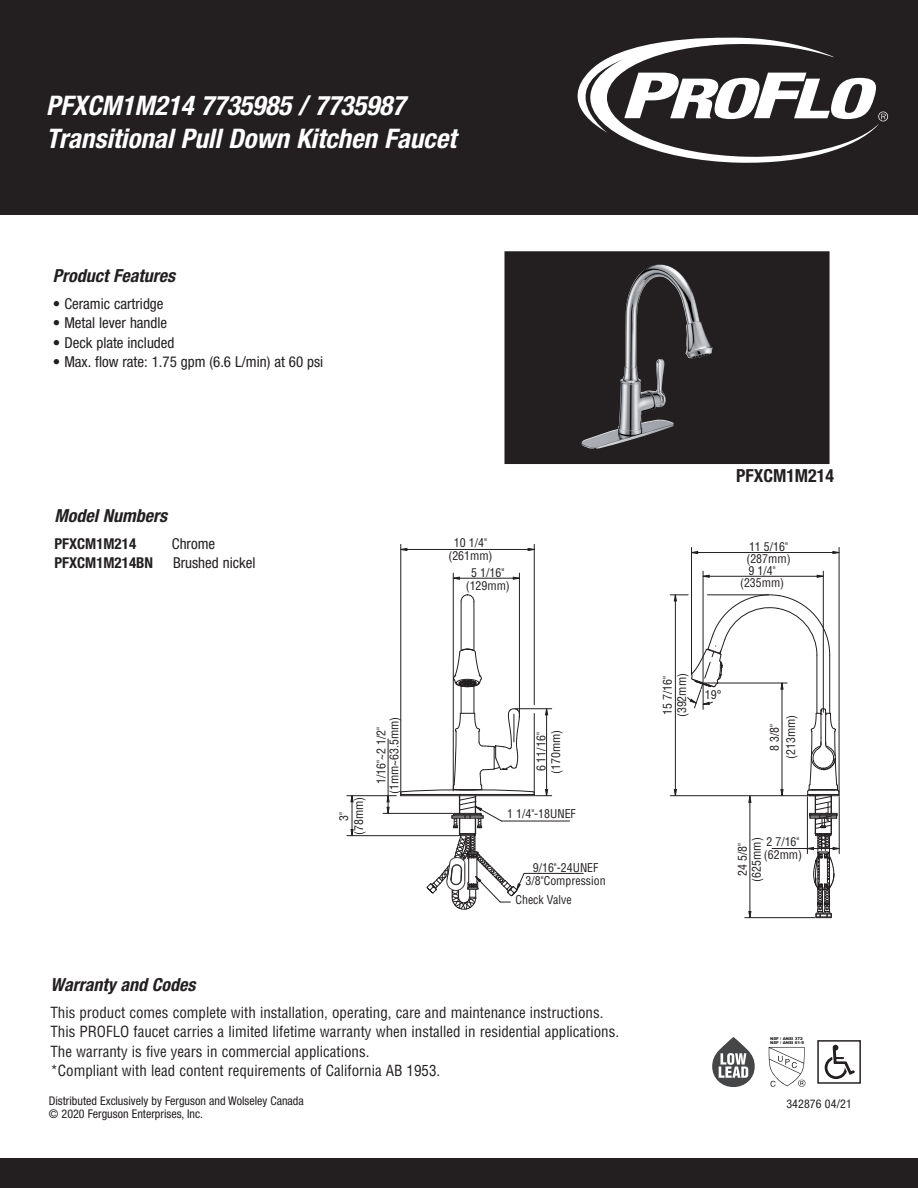
<style>
.page{position:relative;width:918px;height:1188px;background:#fff}
.page>*{position:absolute;margin:0;border:0;box-sizing:border-box;transform-origin:0 0}
.t1{font:italic 700 condensed 27px/33px "Helvetica Neue";color:#fff}
.t2{font:italic 700 condensed 18px "Helvetica Neue";color:#231f20}
.t3{font:700 condensed 18px "Helvetica Neue";color:#231f20}
.t4{font:condensed 15px/19.5px "Helvetica";color:#231f20}
.t5{font:condensed 15px "Helvetica Neue";color:#231f20}
.t6{font:700 condensed 15px "Helvetica Neue";color:#231f20}
.t7{font:condensed 12px/13.5px "Helvetica Neue";color:#231f20}
.t8{font:condensed 11.85px/12.9px "Helvetica";color:#231f20;text-align:center}
.t9{font:900 3.9px/3.9px "Arial";color:#231f20}
</style>
<div class="page">
<div style="left:0;top:1158px;width:918px;height:30px;background:#231f20"></div>
<div style="left:0;top:0;width:918px;height:215px;background:#231f20"></div>
<svg style="left:577px;top:37px;width:311px;height:126px"></svg>
<div style="left:505px;top:252px;width:324px;height:211px;background:#231f20"></div>
<div style="left:504px;top:251px;width:326px;height:213px;border:2px solid #231f20"></div>
<svg style="left:712px;top:1037px;width:43px;height:50px"></svg>
<svg style="left:769px;top:1047px;width:36px;height:40px"></svg>
<svg style="left:825px;top:1045px;width:30px;height:34px"></svg>
<div style="left:817px;top:1040px;width:44px;height:44px;border:1px solid #231f20"></div>
<img style="left:581px;top:266px;width:132px;height:183px">
<svg style="left:386px;top:796px;width:4px;height:17px"></svg>
<svg style="left:400px;top:548px;width:8px;height:3px"></svg>
<svg style="left:527px;top:548px;width:7px;height:3px"></svg>
<svg style="left:513px;top:576px;width:6px;height:4px"></svg>
<svg style="left:454px;top:576px;width:6px;height:4px"></svg>
<svg style="left:702px;top:574px;width:8px;height:4px"></svg>
<svg style="left:816px;top:574px;width:7px;height:4px"></svg>
<svg style="left:350px;top:829px;width:4px;height:6px"></svg>
<svg style="left:350px;top:796px;width:4px;height:7px"></svg>
<svg style="left:832px;top:551px;width:7px;height:3px"></svg>
<svg style="left:692px;top:551px;width:6px;height:3px"></svg>
<hr style="left:352px;top:796px;width:1px;height:40px;background:#231f20">
<hr style="left:347px;top:835px;width:112px;height:1px;background:#231f20">
<hr style="left:388px;top:739px;width:1px;height:74px;background:#231f20">
<hr style="left:401px;top:544px;width:1px;height:249px;background:#231f20">
<hr style="left:383px;top:813px;width:70px;height:1px;background:#231f20">
<hr style="left:347px;top:795px;width:49px;height:1px;background:#231f20">
<hr style="left:453px;top:573px;width:1px;height:217px;background:#231f20">
<hr style="left:519px;top:573px;width:1px;height:141px;background:#231f20">
<hr style="left:534px;top:544px;width:1px;height:161px;background:#231f20">
<hr style="left:453px;top:578px;width:66px;height:1px;background:#231f20">
<hr style="left:401px;top:549px;width:133px;height:1px;background:#231f20">
<hr style="left:691px;top:547px;width:1px;height:126px;background:#231f20">
<hr style="left:703px;top:571px;width:1px;height:111px;background:#231f20">
<hr style="left:823px;top:571px;width:1px;height:141px;background:#231f20">
<hr style="left:839px;top:547px;width:1px;height:246px;background:#231f20">
<hr style="left:703px;top:576px;width:120px;height:1px;background:#231f20">
<hr style="left:692px;top:552px;width:147px;height:1px;background:#231f20">
<hr style="left:461px;top:601px;width:1px;height:50px;background:#231f20">
<hr style="left:474px;top:601px;width:1px;height:50px;background:#231f20">
<svg style="left:461px;top:594px;width:13px;height:8px"></svg>
<hr style="left:524px;top:873px;width:59px;height:1px;background:#231f20">
<hr style="left:501px;top:821px;width:69px;height:1px;background:#231f20">
<svg style="left:400px;top:649px;width:152px;height:261px"></svg>
<svg style="left:670px;top:591px;width:170px;height:327px"></svg>
<h1 class="t1" style="left:46px;top:89px;width:412px">PFXCM1M214 7735985 / 7735987<br>Transitional Pull Down Kitchen Faucet</h1>
<p class="t2" style="left:53px;top:265px;width:124px">Product Features</p>
<p class="t5" style="left:53px;top:295px;width:112px">• Ceramic cartridge</p>
<p class="t5" style="left:53px;top:314px;width:116px">• Metal lever handle</p>
<p class="t5" style="left:53px;top:334px;width:123px">• Deck plate included</p>
<p class="t5" style="left:53px;top:353px;width:272px">• Max. flow rate: 1.75 gpm (6.6 L/min) at 60 psi</p>
<p class="t2" style="left:54px;top:505px;width:114px">Model Numbers</p>
<p class="t6" style="left:54px;top:534px;width:83px">PFXCM1M214</p>
<p class="t5" style="left:172px;top:535px;width:45px">Chrome</p>
<p class="t6" style="left:54px;top:554px;width:100px">PFXCM1M214BN</p>
<p class="t5" style="left:173px;top:554px;width:84px">Brushed nickel</p>
<p class="t8" style="left:448px;top:536px;width:46px">10 1/4" (261mm)</p>
<p class="t8" style="left:466px;top:566px;width:46px">5 1/16" (129mm)</p>
<p class="t8" style="left:336px;top:835px;width:40px;line-height:15.1px;rotate:-90deg">3" (78mm)</p>
<p class="t8" style="left:375px;top:794px;width:79px;rotate:-90deg">1/16"~2 1/2" (1mm~63.5mm)</p>
<p class="t8" style="left:533px;top:774px;width:46px;line-height:14.7px;text-align:left;rotate:-90deg">6 11/16" (170mm)</p>
<p class="t8" style="left:507px;top:807px;width:70px">1 1/4"-18UNEF</p>
<p class="t8" style="left:533px;top:861px;width:67px">9/16"-24UNEF</p>
<p class="t8" style="left:526px;top:874px;width:82px">3/8"Compression</p>
<p class="t8" style="left:515px;top:893px;width:58px">Check Valve</p>
<p class="t2" style="left:50px;top:974px;width:147px">Warranty and Codes</p>
<p class="t4" style="left:50px;top:1002px;width:570px">This product comes complete with installation, operating, care and maintenance instructions.<br>This PROFLO faucet carries a limited lifetime warranty when installed in residential applications.<br>The warranty is five years in commercial applications.<br>*Compliant with lead content requirements of California AB 1953.</p>
<p class="t3" style="left:736px;top:465px;width:100px">PFXCM1M214</p>
<p class="t8" style="left:746px;top:540px;width:46px;line-height:12px;text-align:left">11 5/16" (287mm)</p>
<p class="t8" style="left:740px;top:564px;width:46px;line-height:12.5px">9 1/4" (235mm)</p>
<p class="t8" style="left:660px;top:717px;width:46px;line-height:14.1px;text-align:left;rotate:-90deg">15 7/16" (392mm)</p>
<p class="t8" style="left:705px;top:688px;width:18px">19°</p>
<p class="t8" style="left:766px;top:759px;width:46px;line-height:16.2px;rotate:-90deg">8 3/8" (213mm)</p>
<p class="t8" style="left:764px;top:835px;width:40px;text-align:left">2 7/16" (62mm)</p>
<p class="t8" style="left:735px;top:882px;width:46px;line-height:13.8px;rotate:-90deg">24 5/8" (625mm)</p>
<p class="t9" style="left:770px;top:1037px;width:35px">NSF / ANSI 372<br>NSF / ANSI 61-9</p>
<p class="t7" style="left:49px;top:1094px;width:257px">Distributed Exclusively by Ferguson and Wolseley Canada © 2020 Ferguson Enterprises, Inc.</p>
<p class="t7" style="left:786px;top:1097px;width:67px">342876 04/21</p>
</div>
